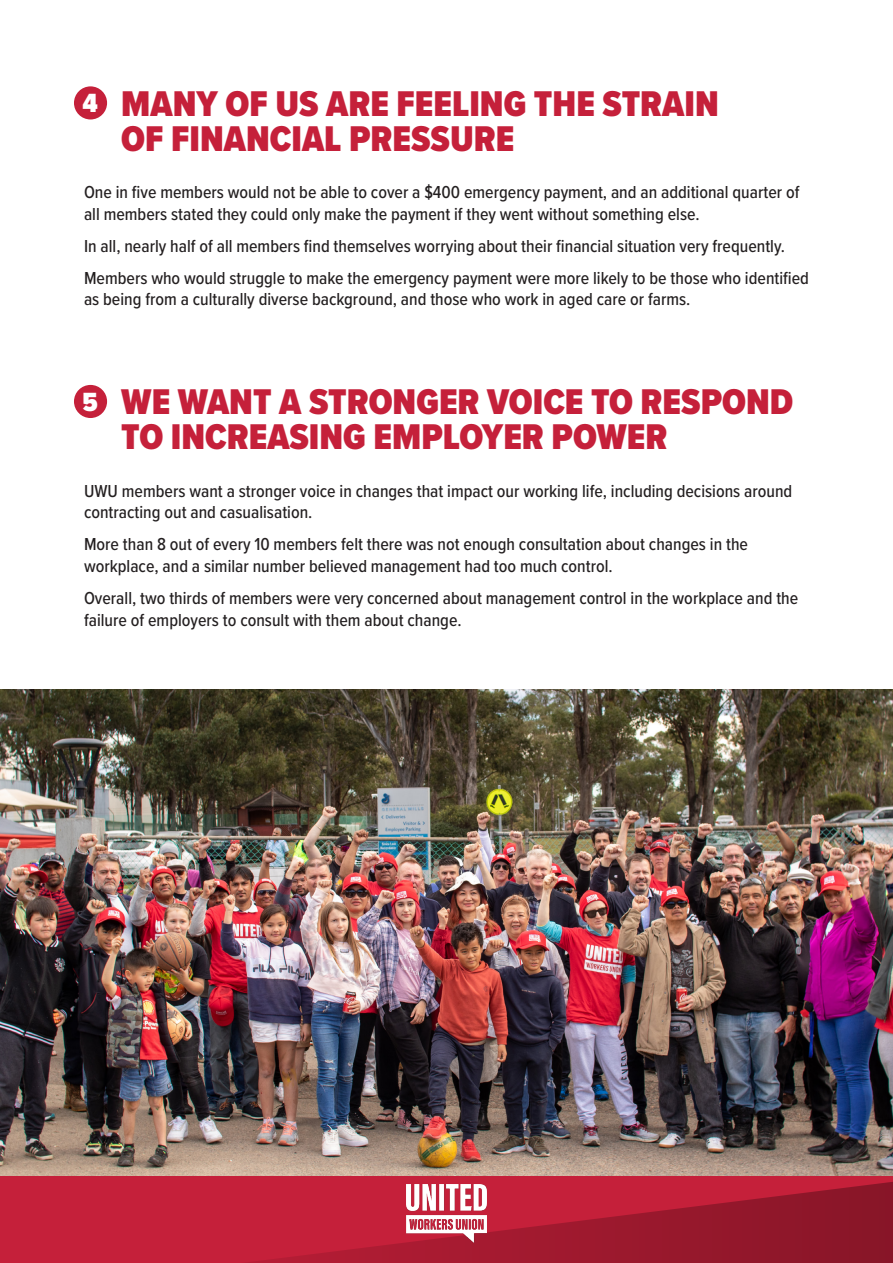
<style>
.page{position:relative;width:893px;height:1263px;background:#fff}
.page>*{position:absolute;margin:0;border:0;box-sizing:border-box;transform-origin:0 0}
.t1{font:900 37.05px/35.1px "Proxima Nova Cond";color:#c5203a}
.t2{font:900 27.3px "Proxima Nova Cond";color:#fff}
.t3{font:500 18px/21.6px "Proxima Nova Cond";color:#231f20}
</style>
<div class="page">
<div style="left:0;top:1174px;width:893px;height:89px;background:#c5203a"></div>
<svg style="left:247px;top:1182px;width:646px;height:81px"></svg>
<div style="left:74px;top:86px;width:33px;height:33px;background:#c5203a;border-radius:50%"></div>
<div style="left:74px;top:385px;width:33px;height:33px;background:#c5203a;border-radius:50%"></div>
<img style="left:0;top:689px;width:893px;height:487px">
<img style="left:407px;top:1185px;width:79px;height:57px">
<p class="t2" style="left:83px;top:83px;width:17px">4</p>
<p class="t1" style="left:121px;top:86px;width:599px">MANY OF US ARE FEELING THE STRAIN<br>OF FINANCIAL PRESSURE</p>
<p class="t3" style="left:84px;top:181px;width:717px">One in five members would not be able to cover a $400 emergency payment, and an additional quarter of all members stated they could only make the payment if they went without something else.</p>
<p class="t3" style="left:84px;top:234px;width:702px">In all, nearly half of all members find themselves worrying about their financial situation very frequently.</p>
<p class="t3" style="left:84px;top:266px;width:726px">Members who would struggle to make the emergency payment were more likely to be those who identified as being from a culturally diverse background, and those who work in aged care or farms.</p>
<p class="t2" style="left:83px;top:382px;width:17px">5</p>
<p class="t1" style="left:121px;top:384px;width:673px">WE WANT A STRONGER VOICE TO RESPOND<br>TO INCREASING EMPLOYER POWER</p>
<p class="t3" style="left:84px;top:479px;width:710px">UWU members want a stronger voice in changes that impact our working life, including decisions around contracting out and casualisation.</p>
<p class="t3" style="left:84px;top:533px;width:665px">More than 8 out of every 10 members felt there was not enough consultation about changes in the workplace, and a similar number believed management had too much control.</p>
<p class="t3" style="left:84px;top:587px;width:716px">Overall, two thirds of members were very concerned about management control in the workplace and the failure of employers to consult with them about change.</p>
</div>
